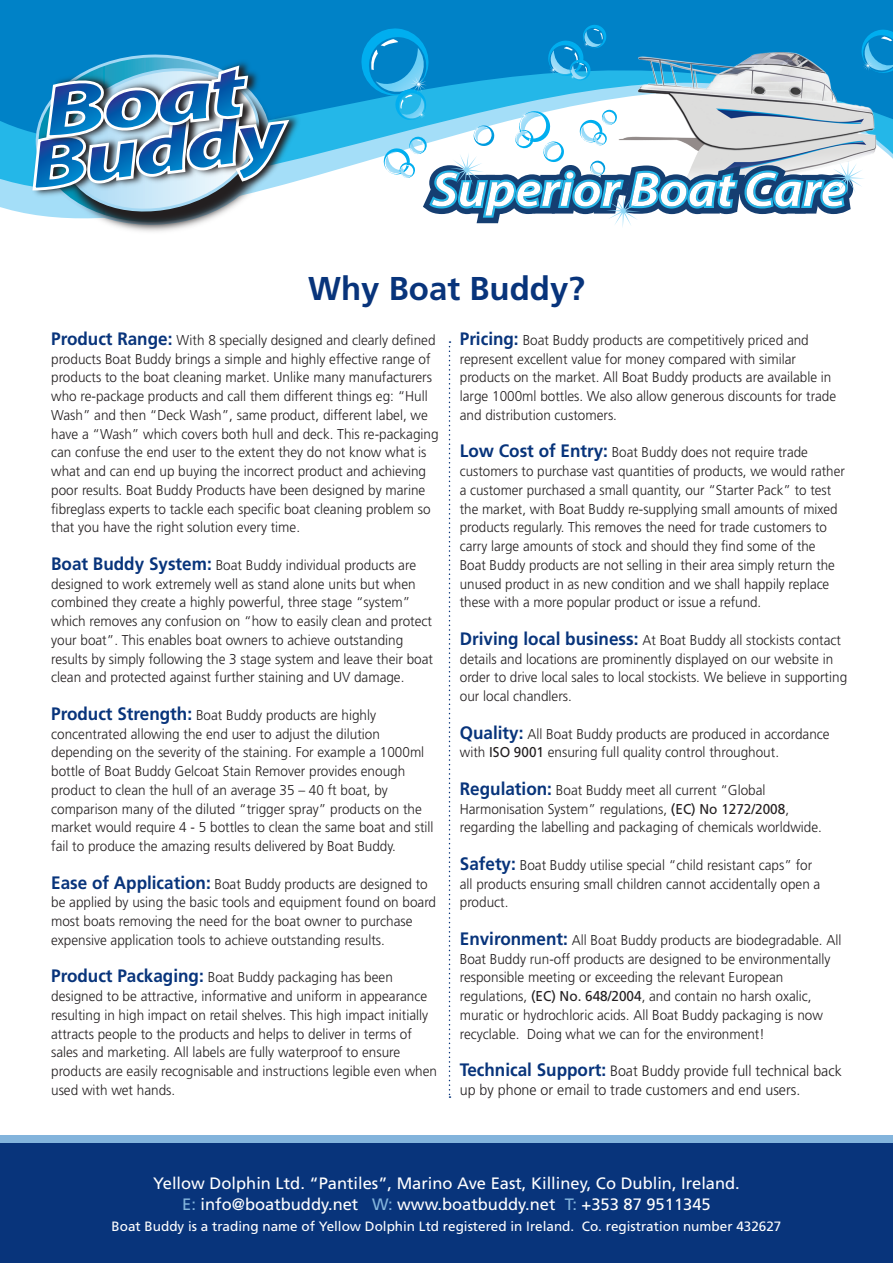
<style>
.page{position:relative;width:893px;height:1263px;background:#fff}
.page>*{position:absolute;margin:0;border:0;box-sizing:border-box;transform-origin:0 0}
.t1{font:700 33px "Frutiger";color:#08347b}
.t2{font:16.5px/21px "Frutiger";color:#fff;text-align:center}
.t3{font:300 15px/18.8px "Frutiger";color:#231f20;scale:.95 1}
.t4{font:300 14.25px/18.8px "Frutiger";color:#231f20;scale:.95 1}
.t5{font:300 14.25px/18.8px "Frutiger";color:#231f20;scale:.94 1}
.t6{font:13.5px "Frutiger";color:#fff}
.s1{font-weight:700;font-size:18px;color:#08347b}
.s2{font-weight:400}
.s3{color:#83b4dc}
</style>
<div class="page">
<div style="left:0;top:1136px;width:893px;height:127px;background:#83b4dc"></div>
<div style="left:0;top:1143px;width:893px;height:120px;background:#08347b"></div>
<svg style="left:449px;top:341px;width:1px;height:757px"></svg>
<svg style="left:0;top:0;width:893px;height:215px;background:#1a92cf"></svg>
<img style="left:29px;top:101px;width:274px;height:98px">
<img style="left:31px;top:51px;width:261px;height:178px">
<svg style="left:360px;top:24px;width:533px;height:203px"></svg>
<h1 class="t1" style="left:308px;top:269px;width:278px">Why Boat Buddy?</h1>
<p class="t4" style="left:51px;top:330px;width:409px"><span class="s1">Product Range:</span> With 8 specially designed and clearly defined products Boat Buddy brings a simple and highly effective range of products to the boat cleaning market. Unlike many manufacturers who re-package products and call them different things eg: “Hull Wash” and then “Deck Wash”, same product, different label, we have a “Wash” which covers both hull and deck. This re-packaging can confuse the end user to the extent they do not know what is what and can end up buying the incorrect product and achieving poor results. Boat Buddy Products have been designed by marine fibreglass experts to tackle each specific boat cleaning problem so that you have the right solution every time.</p>
<p class="t4" style="left:51px;top:555px;width:403px"><span class="s1">Boat Buddy System:</span> Boat Buddy individual products are designed to work extremely well as stand alone units but when combined they create a highly powerful, three stage “system” which removes any confusion on “how to easily clean and protect your boat”. This enables boat owners to achieve outstanding results by simply following the 3 stage system and leave their boat clean and protected against further staining and UV damage.</p>
<p class="t4" style="left:51px;top:705px;width:404px"><span class="s1">Product Strength:</span> Boat Buddy products are highly concentrated allowing the end user to adjust the dilution depending on the severity of the staining. For example a 1000ml bottle of Boat Buddy Gelcoat Stain Remover provides enough product to clean the hull of an average 35 – 40 ft boat, by comparison many of the diluted “trigger spray” products on the market would require 4 - 5 bottles to clean the same boat and still fail to produce the amazing results delivered by Boat Buddy.</p>
<p class="t4" style="left:51px;top:874px;width:407px"><span class="s1">Ease of Application:</span> Boat Buddy products are designed to be applied by using the basic tools and equipment found on board most boats removing the need for the boat owner to purchase expensive application tools to achieve outstanding results.</p>
<p class="t4" style="left:51px;top:968px;width:408px"><span class="s1">Product Packaging:</span> Boat Buddy packaging has been designed to be attractive, informative and uniform in appearance resulting in high impact on retail shelves. This high impact initially attracts people to the products and helps to deliver in terms of sales and marketing. All labels are fully waterproof to ensure products are easily recognisable and instructions legible even when used with wet hands.</p>
<p class="t4" style="left:460px;top:330px;width:398px"><span class="s1">Pricing:</span> Boat Buddy products are competitively priced and represent excellent value for money compared with similar products on the market. All Boat Buddy products are available in large 1000ml bottles. We also allow generous discounts for trade and distribution customers.</p>
<p class="t5" style="left:460px;top:443px;width:411px"><span class="s1">Low Cost of Entry:</span> Boat Buddy does not require trade customers to purchase vast quantities of products, we would rather a customer purchased a small quantity, our “Starter Pack” to test the market, with Boat Buddy re-supplying small amounts of mixed products regularly. This removes the need for trade customers to carry large amounts of stock and should they find some of the Boat Buddy products are not selling in their area simply return the unused product in as new condition and we shall happily replace these with a more popular product or issue a refund.</p>
<p class="t4" style="left:460px;top:630px;width:409px"><span class="s1">Driving local business:</span> At Boat Buddy all stockists contact details and locations are prominently displayed on our website in order to drive local sales to local stockists. We believe in supporting our local chandlers.</p>
<p class="t4" style="left:460px;top:724px;width:391px"><span class="s1">Quality:</span> All Boat Buddy products are produced in accordance with <span class="s2">ISO 9001</span> ensuring full quality control throughout.</p>
<p class="t4" style="left:460px;top:780px;width:383px"><span class="s1">Regulation:</span> Boat Buddy meet all current “Global<br>Harmonisation System” regulations, <span class="s2">(EC) No 1272/2008</span>, regarding the labelling and packaging of chemicals worldwide.</p>
<p class="t4" style="left:460px;top:855px;width:381px"><span class="s1">Safety:</span> Boat Buddy utilise special “child resistant caps” for all products ensuring small children cannot accidentally open a product.</p>
<p class="t4" style="left:460px;top:930px;width:403px"><span class="s1">Environment:</span> All Boat Buddy products are biodegradable. All Boat Buddy run-off products are designed to be environmentally responsible meeting or exceeding the relevant European regulations, <span class="s2">(EC) No. 648/2004</span>, and contain no harsh oxalic, muratic or hydrochloric acids. All Boat Buddy packaging is now recyclable. Doing what we can for the environment!</p>
<p class="t3" style="left:460px;top:1061px;width:404px"><span class="s1">Technical Support:</span> Boat Buddy provide full technical back up by phone or email to trade customers and end users.</p>
<p class="t2" style="left:153px;top:1172px;width:588px">Yellow Dolphin Ltd. “Pantiles”, Marino Ave East, Killiney, Co Dublin, Ireland.<br><span class="s3">E:</span> info@boatbuddy.net <span class="s3">W:</span> www.boatbuddy.net <span class="s3">T:</span> +353 87 9511345</p>
<p class="t6" style="left:112px;top:1218px;width:671px">Boat Buddy is a trading name of Yellow Dolphin Ltd registered in Ireland. Co. registration number 432627</p>
</div>
